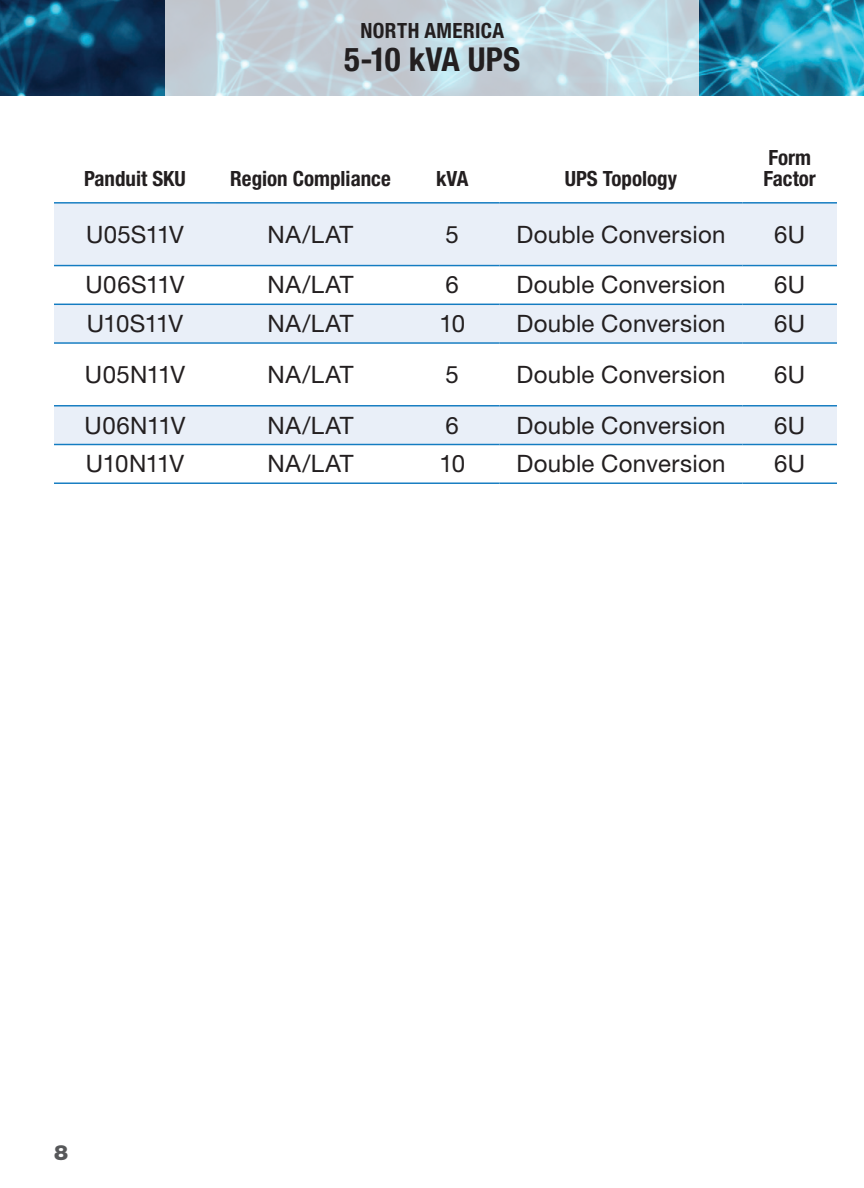
<style>
.page{position:relative;width:864px;height:1188px;background:#fff}
.page>*{position:absolute;margin:0;border:0;box-sizing:border-box;transform-origin:0 0}
.t1{font:700 condensed 33px "Helvetica Neue LT Std";letter-spacing:.005em;color:#231f20}
.t2{font:24px "Helvetica Neue LT Std";letter-spacing:.015em;color:#231f20}
.t3{font:24px "Helvetica Neue LT Std";letter-spacing:-.01em;color:#231f20}
.t4{font:24px "Helvetica Neue LT Std";letter-spacing:-.03em;color:#231f20}
.t5{font:24px "Helvetica Neue LT Std";letter-spacing:-.005em;color:#231f20}
.t6{font:700 condensed 21px/21px "Helvetica Neue LT Std";color:#231f20}
.t7{font:700 condensed 21px "Helvetica Neue LT Std";letter-spacing:.02em;color:#231f20}
.t8{font:900 21px "Helvetica Neue LT Std";color:#57585a}
</style>
<div class="page">
<img style="left:0;top:0;width:864px;height:95px">
<svg style="left:165px;top:0;width:534px;height:96px;background:#c3d3dc"></svg>
<div style="left:54px;top:204px;width:783px;height:61px;background:#e9eff8"></div>
<svg style="left:54px;top:266px;width:783px;height:217px"></svg>
<hr style="left:216px;top:304px;width:189px;height:1px;background:#147cc1">
<hr style="left:405px;top:304px;width:95px;height:1px;background:#147cc1">
<hr style="left:500px;top:304px;width:242px;height:1px;background:#147cc1">
<hr style="left:742px;top:304px;width:95px;height:1px;background:#147cc1">
<hr style="left:216px;top:342px;width:189px;height:2px;background:#147cc1">
<hr style="left:405px;top:342px;width:95px;height:2px;background:#147cc1">
<hr style="left:500px;top:342px;width:242px;height:2px;background:#147cc1">
<hr style="left:742px;top:342px;width:95px;height:2px;background:#147cc1">
<hr style="left:216px;top:405px;width:189px;height:2px;background:#147cc1">
<hr style="left:405px;top:405px;width:95px;height:2px;background:#147cc1">
<hr style="left:500px;top:405px;width:242px;height:2px;background:#147cc1">
<hr style="left:742px;top:405px;width:95px;height:2px;background:#147cc1">
<hr style="left:216px;top:444px;width:189px;height:1px;background:#147cc1">
<hr style="left:405px;top:444px;width:95px;height:1px;background:#147cc1">
<hr style="left:500px;top:444px;width:242px;height:1px;background:#147cc1">
<hr style="left:742px;top:444px;width:95px;height:1px;background:#147cc1">
<hr style="left:216px;top:483px;width:189px;height:1px;background:#147cc1">
<hr style="left:405px;top:483px;width:95px;height:1px;background:#147cc1">
<hr style="left:500px;top:483px;width:242px;height:1px;background:#147cc1">
<hr style="left:742px;top:483px;width:95px;height:1px;background:#147cc1">
<hr style="left:216px;top:265px;width:189px;height:1px;background:#147cc1">
<hr style="left:405px;top:265px;width:95px;height:1px;background:#147cc1">
<hr style="left:500px;top:265px;width:242px;height:1px;background:#147cc1">
<hr style="left:742px;top:265px;width:95px;height:1px;background:#147cc1">
<hr style="left:216px;top:202px;width:189px;height:2px;background:#147cc1">
<hr style="left:405px;top:202px;width:95px;height:2px;background:#147cc1">
<hr style="left:500px;top:202px;width:242px;height:2px;background:#147cc1">
<hr style="left:742px;top:202px;width:95px;height:2px;background:#147cc1">
<hr style="left:54px;top:265px;width:162px;height:1px;background:#147cc1">
<hr style="left:54px;top:304px;width:162px;height:1px;background:#147cc1">
<hr style="left:54px;top:342px;width:162px;height:2px;background:#147cc1">
<hr style="left:54px;top:405px;width:162px;height:2px;background:#147cc1">
<hr style="left:54px;top:444px;width:162px;height:1px;background:#147cc1">
<hr style="left:54px;top:483px;width:162px;height:1px;background:#147cc1">
<hr style="left:54px;top:202px;width:162px;height:2px;background:#147cc1">
<p class="t7" style="left:360px;top:18px;width:145px">NORTH AMERICA</p>
<h1 class="t1" style="left:344px;top:40px;width:178px">5-10 kVA UPS</h1>
<p class="t6" style="left:84px;top:168px;width:103px">Panduit SKU</p>
<p class="t6" style="left:230px;top:168px;width:162px">Region Compliance</p>
<p class="t6" style="left:436px;top:168px;width:34px">kVA</p>
<p class="t6" style="left:565px;top:168px;width:114px">UPS Topology</p>
<p class="t6" style="left:764px;top:147px;width:54px">Form<br>Factor</p>
<p class="t3" style="left:86px;top:220px;width:99px">U05S11V</p>
<p class="t2" style="left:268px;top:220px;width:87px">NA/LAT</p>
<p class="t2" style="left:446px;top:220px;width:15px">5</p>
<p class="t2" style="left:516px;top:220px;width:211px">Double Conversion</p>
<p class="t2" style="left:774px;top:220px;width:33px">6U</p>
<p class="t2" style="left:85px;top:271px;width:101px">U06S11V</p>
<p class="t2" style="left:268px;top:271px;width:87px">NA/LAT</p>
<p class="t2" style="left:446px;top:271px;width:15px">6</p>
<p class="t2" style="left:516px;top:271px;width:211px">Double Conversion</p>
<p class="t2" style="left:774px;top:271px;width:33px">6U</p>
<p class="t4" style="left:87px;top:309px;width:98px">U10S11V</p>
<p class="t2" style="left:268px;top:309px;width:87px">NA/LAT</p>
<p class="t2" style="left:439px;top:309px;width:27px">10</p>
<p class="t2" style="left:516px;top:309px;width:211px">Double Conversion</p>
<p class="t2" style="left:774px;top:309px;width:33px">6U</p>
<p class="t3" style="left:85px;top:360px;width:102px">U05N11V</p>
<p class="t2" style="left:268px;top:360px;width:87px">NA/LAT</p>
<p class="t2" style="left:446px;top:360px;width:15px">5</p>
<p class="t2" style="left:516px;top:360px;width:211px">Double Conversion</p>
<p class="t2" style="left:774px;top:360px;width:33px">6U</p>
<p class="t5" style="left:85px;top:411px;width:102px">U06N11V</p>
<p class="t2" style="left:268px;top:411px;width:87px">NA/LAT</p>
<p class="t2" style="left:446px;top:411px;width:15px">6</p>
<p class="t2" style="left:516px;top:411px;width:211px">Double Conversion</p>
<p class="t2" style="left:774px;top:411px;width:33px">6U</p>
<p class="t4" style="left:86px;top:450px;width:100px">U10N11V</p>
<p class="t2" style="left:268px;top:450px;width:87px">NA/LAT</p>
<p class="t2" style="left:439px;top:450px;width:27px">10</p>
<p class="t2" style="left:516px;top:450px;width:211px">Double Conversion</p>
<p class="t2" style="left:774px;top:450px;width:33px">6U</p>
<p class="t8" style="left:54px;top:1140px;width:16px">8</p>
</div>
